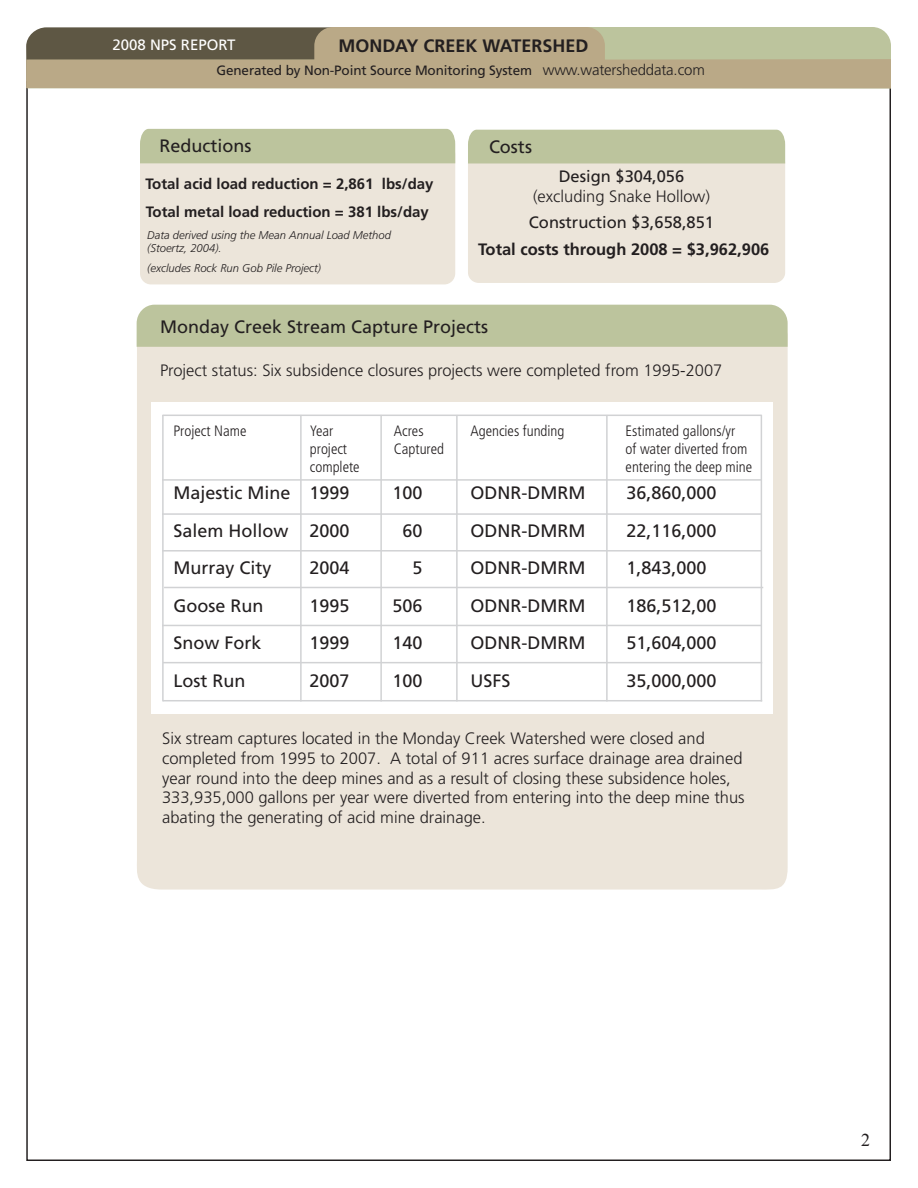
<style>
.page{position:relative;width:918px;height:1188px;background:#fff}
.page>*{position:absolute;margin:0;border:0;box-sizing:border-box;transform-origin:0 0}
.t1{font:18px "Frutiger LT Std";color:#231f20}
.t2{font:700 18px "Frutiger LT Std";color:#231f20}
.t3{font:18px "Times New Roman";color:#231f20}
.t4{font:300 16.5px/19.8px "Frutiger LT Std";color:#231f20}
.t5{font:16.5px "Frutiger LT Std";color:#231f20}
.t6{font:700 16.5px "Frutiger LT Std";color:#231f20}
.t7{font:300 condensed 15px/18px "Frutiger LT Std";color:#231f20}
.t8{font:700 15px "Frutiger LT Std";color:#231f20}
.t9{font:15px "Frutiger LT Std";color:#fff}
.t10{font:13.5px "Frutiger LT Std";letter-spacing:-.01em;color:#231f20}
.t11{font:italic 300 11.25px "Frutiger LT Std";color:#231f20}
.s1{font-weight:300;font-size:15px}
</style>
<div class="page">
<svg style="left:26px;top:27px;width:865px;height:61px;fill:#baa987"></svg>
<div style="left:136px;top:320px;width:652px;height:570px;background:#ece5da"></div>
<div style="left:151px;top:403px;width:621px;height:311px;background:#fff"></div>
<div style="left:137px;top:305px;width:651px;height:42px;background:#bcc49d"></div>
<div style="left:468px;top:153px;width:317px;height:130px;background:#ece5da;border-radius:11px"></div>
<div style="left:468px;top:130px;width:317px;height:33px;background:#bcc49d"></div>
<div style="left:140px;top:143px;width:315px;height:141px;background:#ece5da;border-radius:11px"></div>
<div style="left:140px;top:129px;width:315px;height:34px;background:#bcc49d"></div>
<hr style="left:300px;top:415px;width:2px;height:286px;background:#d1d2d4">
<hr style="left:380px;top:415px;width:2px;height:286px;background:#d1d2d4">
<hr style="left:456px;top:415px;width:2px;height:286px;background:#d1d2d4">
<hr style="left:606px;top:415px;width:2px;height:286px;background:#d1d2d4">
<hr style="left:761px;top:415px;width:1px;height:286px;background:#d1d2d4">
<hr style="left:162px;top:415px;width:2px;height:286px;background:#d1d2d4">
<hr style="left:162px;top:513px;width:599px;height:2px;background:#d1d2d4">
<hr style="left:162px;top:550px;width:599px;height:2px;background:#d1d2d4">
<hr style="left:164px;top:587px;width:599px;height:1px;background:#d1d2d4">
<hr style="left:162px;top:625px;width:599px;height:1px;background:#d1d2d4">
<hr style="left:163px;top:662px;width:599px;height:1px;background:#d1d2d4">
<hr style="left:163px;top:700px;width:599px;height:1px;background:#d1d2d4">
<hr style="left:163px;top:415px;width:599px;height:1px;background:#d1d2d4">
<hr style="left:162px;top:479px;width:599px;height:2px;background:#d1d2d4">
<p class="t9" style="left:113px;top:36px;width:125px">2008 NPS Report</p>
<p class="t2" style="left:338px;top:36px;width:252px">MONDAY CREEK WATERSHED</p>
<p class="t10" style="left:217px;top:62px;width:490px">Generated by Non-Point Source Monitoring System <span class="s1">www.watersheddata.com</span></p>
<p class="t1" style="left:160px;top:135px;width:93px">Reductions</p>
<p class="t8" style="left:146px;top:175px;width:289px">Total acid load reduction = 2,861 lbs/day</p>
<p class="t8" style="left:146px;top:203px;width:284px">Total metal load reduction = 381 lbs/day</p>
<p class="t11" style="left:147px;top:228px;width:245px">Data derived using the Mean Annual Load Method</p>
<p class="t11" style="left:147px;top:242px;width:76px">(Stoertz, 2004).</p>
<p class="t11" style="left:147px;top:262px;width:175px">(excludes Rock Run Gob Pile Project)</p>
<p class="t1" style="left:489px;top:136px;width:45px">Costs</p>
<p class="t5" style="left:559px;top:166px;width:127px">Design $304,056</p>
<p class="t4" style="left:533px;top:186px;width:178px">(excluding Snake Hollow)</p>
<p class="t5" style="left:529px;top:213px;width:187px">Construction $3,658,851</p>
<p class="t6" style="left:478px;top:239px;width:293px">Total costs through 2008 = $3,962,906</p>
<p class="t1" style="left:160px;top:316px;width:330px">Monday Creek Stream Capture Projects</p>
<p class="t4" style="left:160px;top:361px;width:564px">Project status: Six subsidence closures projects were completed from 1995-2007</p>
<p class="t7" style="left:173px;top:422px;width:75px">Project Name</p>
<p class="t7" style="left:310px;top:422px;width:39px">Year project</p>
<p class="t7" style="left:310px;top:458px;width:51px">complete</p>
<p class="t7" style="left:394px;top:422px;width:31px">Acres</p>
<p class="t7" style="left:394px;top:440px;width:52px">Captured</p>
<p class="t7" style="left:470px;top:422px;width:96px">Agencies funding</p>
<p class="t7" style="left:626px;top:422px;width:111px">Estimated gallons/yr</p>
<p class="t7" style="left:626px;top:440px;width:123px">of water diverted from</p>
<p class="t7" style="left:626px;top:458px;width:128px">entering the deep mine</p>
<p class="t1" style="left:173px;top:483px;width:178px">Majestic Mine 1999</p>
<p class="t1" style="left:392px;top:483px;width:32px">100</p>
<p class="t1" style="left:470px;top:483px;width:116px">ODNR-DMRM</p>
<p class="t1" style="left:626px;top:483px;width:92px">36,860,000</p>
<p class="t1" style="left:173px;top:520px;width:178px">Salem Hollow 2000</p>
<p class="t1" style="left:402px;top:520px;width:22px">60</p>
<p class="t1" style="left:470px;top:520px;width:116px">ODNR-DMRM</p>
<p class="t1" style="left:626px;top:520px;width:92px">22,116,000</p>
<p class="t1" style="left:173px;top:558px;width:100px">Murray City</p>
<p class="t1" style="left:309px;top:558px;width:42px">2004</p>
<p class="t1" style="left:412px;top:558px;width:12px">5</p>
<p class="t1" style="left:470px;top:558px;width:116px">ODNR-DMRM</p>
<p class="t1" style="left:626px;top:558px;width:82px">1,843,000</p>
<p class="t1" style="left:173px;top:595px;width:91px">Goose Run</p>
<p class="t1" style="left:309px;top:595px;width:42px">1995</p>
<p class="t1" style="left:392px;top:595px;width:32px">506</p>
<p class="t1" style="left:470px;top:595px;width:116px">ODNR-DMRM</p>
<p class="t1" style="left:626px;top:595px;width:92px">186,512,00</p>
<p class="t1" style="left:173px;top:633px;width:90px">Snow Fork</p>
<p class="t1" style="left:309px;top:633px;width:42px">1999</p>
<p class="t1" style="left:392px;top:633px;width:32px">140</p>
<p class="t1" style="left:470px;top:633px;width:116px">ODNR-DMRM</p>
<p class="t1" style="left:626px;top:633px;width:92px">51,604,000</p>
<p class="t1" style="left:173px;top:670px;width:73px">Lost Run</p>
<p class="t1" style="left:309px;top:670px;width:42px">2007</p>
<p class="t1" style="left:392px;top:670px;width:32px">100</p>
<p class="t1" style="left:470px;top:670px;width:41px">USFS</p>
<p class="t1" style="left:626px;top:670px;width:92px">35,000,000</p>
<p class="t4" style="left:162px;top:729px;width:584px">Six stream captures located in the Monday Creek Watershed were closed and completed from 1995 to 2007. A total of 911 acres surface drainage area drained year round into the deep mines and as a result of closing these subsidence holes, 333,935,000 gallons per year were diverted from entering into the deep mine thus abating the generating of acid mine drainage.</p>
<p class="t3" style="left:861px;top:1128px;width:10px">2</p>
</div>
